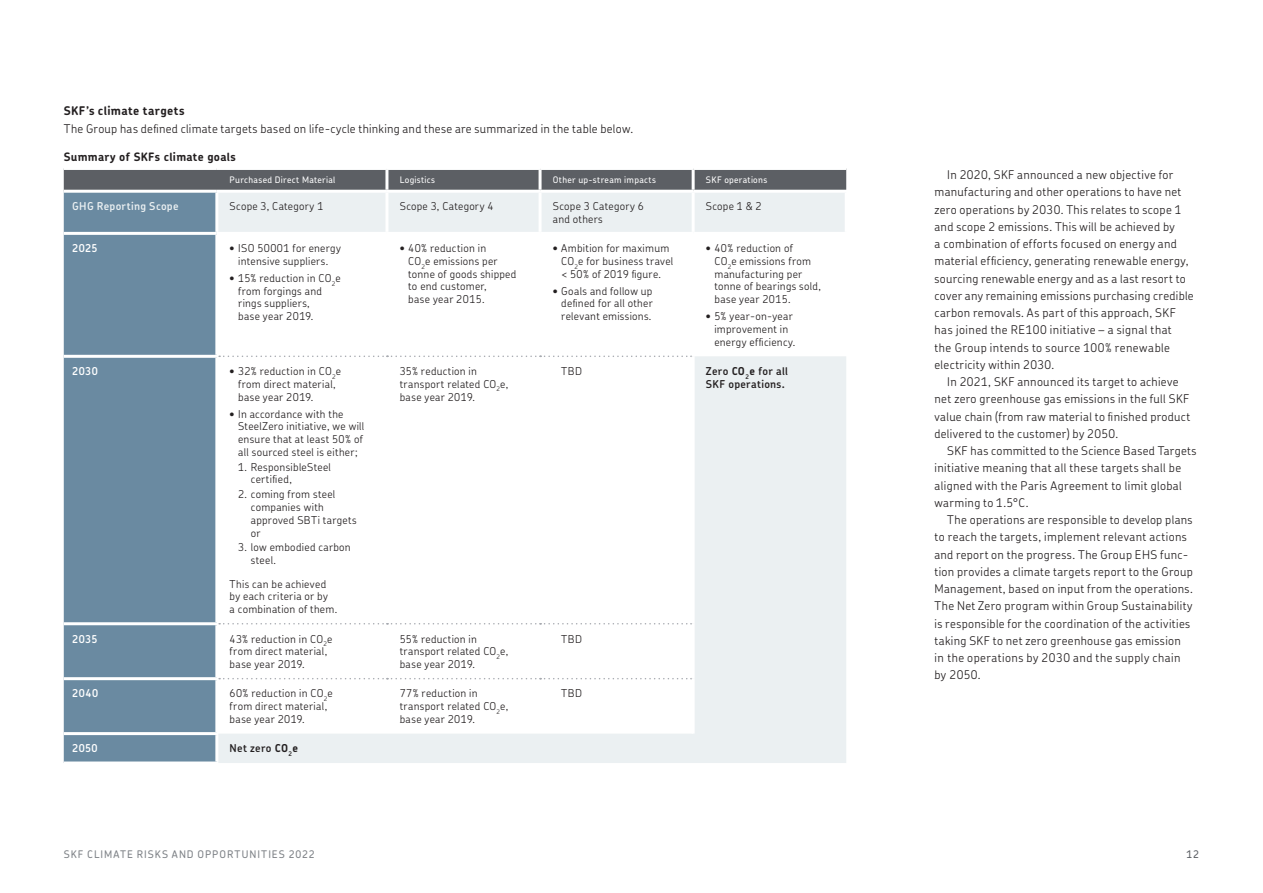
<style>
.page{position:relative;width:1263px;height:893px;background:#fff}
.page>*{position:absolute;margin:0;border:0;box-sizing:border-box;transform-origin:0 0}
.F_02_Bröd_m_indrag{font:300 12px/17.2px "SKF Chevin OT";letter-spacing:.03em;color:#231f20}
.F_01_Bröd_u_indrag{font:300 12px "SKF Chevin OT";letter-spacing:.025em;color:#231f20}
.F_03_Mell_1{font:700 12px "SKF Chevin OT";letter-spacing:.035em;color:#231f20}
.B_17_N_Mell_1{font:700 11.7px "SKF Chevin OT";letter-spacing:.025em;color:#231f20}
.B_21_N_T_Text{font:300 10.8px/12.8px "SKF Chevin OT";letter-spacing:.03em;color:#231f20}
.B_22_N_T_Fet{font:600 10.8px/12.8px "SKF Chevin OT";letter-spacing:.025em;color:#231f20}
.B_22_N_T_Fet-2{font:600 10.8px "SKF Chevin OT";letter-spacing:.035em;color:#fff}
.B_22_N_T_Fet-3{font:600 10.8px "SKF Chevin OT";letter-spacing:.025em;color:#ebf0f2}
.t1{font:500 10.5px "SKF Chevin OT";letter-spacing:.09em;color:#7d8186}
.t2{font:500 10.5px "SKF Chevin OT";color:#5c5f64}
.B_23_N_T__Huvud{font:500 9px "SKF Chevin OT";letter-spacing:.035em;color:#fff}
.s1{font-weight:700}
</style>
<div class="page">
<div style="left:64px;top:170px;width:782px;height:20px;background:#5c5f64"></div>
<div style="left:64px;top:193px;width:151px;height:568px;background:#6a8aa1"></div>
<svg style="left:218px;top:193px;width:628px;height:570px"></svg>
<hr style="left:64px;top:355px;width:154px;height:3px;background:#fff">
<hr style="left:64px;top:622px;width:154px;height:3px;background:#fff">
<hr style="left:64px;top:677px;width:154px;height:3px;background:#fff">
<hr style="left:64px;top:732px;width:154px;height:3px;background:#fff">
<svg style="left:219px;top:623px;width:473px;height:1px"></svg>
<svg style="left:219px;top:678px;width:473px;height:1px"></svg>
<svg style="left:219px;top:356px;width:473px;height:1px"></svg>
<hr style="left:845px;top:193px;width:3px;height:39px;background:#fff">
<hr style="left:64px;top:232px;width:153px;height:3px;background:#fff">
<hr style="left:217px;top:232px;width:170px;height:3px;background:#fff">
<hr style="left:387px;top:232px;width:153px;height:3px;background:#fff">
<hr style="left:540px;top:232px;width:153px;height:3px;background:#fff">
<hr style="left:693px;top:232px;width:155px;height:3px;background:#fff">
<hr style="left:692px;top:235px;width:3px;height:121px;background:#fff">
<hr style="left:692px;top:356px;width:3px;height:268px;background:#fff">
<hr style="left:692px;top:624px;width:3px;height:55px;background:#fff">
<hr style="left:692px;top:679px;width:3px;height:55px;background:#fff">
<hr style="left:692px;top:170px;width:3px;height:20px;background:#fff">
<hr style="left:385px;top:170px;width:3px;height:20px;background:#fff">
<svg style="left:538px;top:170px;width:4px;height:20px"></svg>
<hr style="left:385px;top:193px;width:3px;height:39px;background:#fff">
<hr style="left:692px;top:193px;width:3px;height:39px;background:#fff">
<hr style="left:538px;top:193px;width:4px;height:39px;background:#fff">
<p class="F_03_Mell_1" style="left:64px;top:100px;width:122px">SKF’s climate targets</p>
<p class="F_01_Bröd_u_indrag" style="left:64px;top:117px;width:571px">The Group has defined climate targets based on life-cycle thinking and these are summarized in the table below.</p>
<p class="B_17_N_Mell_1" style="left:64px;top:146px;width:174px">Summary of SKFs climate goals</p>
<p class="B_23_N_T__Huvud" style="left:230px;top:171px;width:107px">Purchased Direct Material</p>
<p class="B_23_N_T__Huvud" style="left:400px;top:171px;width:37px">Logistics</p>
<p class="B_23_N_T__Huvud" style="left:553px;top:171px;width:105px">Other up-stream impacts</p>
<p class="B_23_N_T__Huvud" style="left:706px;top:171px;width:63px">SKF operations</p>
<p class="B_22_N_T_Fet-3" style="left:72px;top:196px;width:108px">GHG Reporting Scope</p>
<p class="B_21_N_T_Text" style="left:230px;top:198px;width:95px">Scope 3, Category 1</p>
<p class="B_21_N_T_Text" style="left:400px;top:198px;width:95px">Scope 3, Category 4</p>
<p class="B_21_N_T_Text" style="left:553px;top:198px;width:93px">Scope 3 Category 6 and others</p>
<p class="B_21_N_T_Text" style="left:706px;top:198px;width:57px">Scope 1 &amp; 2</p>
<p class="B_22_N_T_Fet-2" style="left:72px;top:238px;width:27px">2025</p>
<p class="B_21_N_T_Text" style="left:230px;top:240px;width:113px;text-align:center">• ISO 50001 for energy intensive suppliers.</p>
<p class="B_21_N_T_Text" style="left:238px;top:270px;width:104px;text-indent:-8px">• 15% reduction in CO<sub>2</sub>e from forgings and rings suppliers,<br>base year 2019.</p>
<p class="B_21_N_T_Text" style="left:408px;top:240px;width:110px;text-indent:-9px">• 40% reduction in<br>CO<sub>2</sub>e emissions per tonne of goods shipped to end customer,<br>base year 2015.</p>
<p class="B_21_N_T_Text" style="left:561px;top:240px;width:113px;text-indent:-9px">• Ambition for maximum<br>CO<sub>2</sub>e for business travel &lt; 50% of 2019 figure.</p>
<p class="B_21_N_T_Text" style="left:714px;top:240px;width:108px;text-indent:-9px">• 40% reduction of<br>CO<sub>2</sub>e emissions from manufacturing per tonne of bearings sold, base year 2015.</p>
<p class="B_21_N_T_Text" style="left:714px;top:308px;width:83px;text-indent:-9px">• 5% year-on-year improvement in energy efficiency.</p>
<p class="B_21_N_T_Text" style="left:561px;top:283px;width:93px;text-align:justify;text-indent:-9px">• Goals and follow up defined for all other relevant emissions.</p>
<p class="B_22_N_T_Fet-2" style="left:72px;top:361px;width:27px">2030</p>
<p class="B_21_N_T_Text" style="left:238px;top:363px;width:104px;text-indent:-9px">• 32% reduction in CO<sub>2</sub>e from direct material, base year 2019.</p>
<p class="B_21_N_T_Text" style="left:238px;top:406px;width:128px;text-indent:-9px">• In accordance with the<br>SteelZero initiative, we will ensure that at least 50% of all sourced steel is either;</p>
<p class="B_21_N_T_Text" style="left:251px;top:459px;width:82px;text-indent:-13px">1. ResponsibleSteel certified,</p>
<p class="B_21_N_T_Text" style="left:251px;top:487px;width:107px;text-indent:-13px">2. coming from steel companies with approved SBTi targets or</p>
<p class="B_21_N_T_Text" style="left:251px;top:540px;width:101px;text-indent:-13px">3. low embodied carbon steel.</p>
<p class="B_21_N_T_Text" style="left:230px;top:576px;width:109px">This can be achieved by each criteria or by<br>a combination of them.</p>
<p class="B_21_N_T_Text" style="left:400px;top:363px;width:110px">35% reduction in transport related CO<sub>2</sub>e, base year 2019.</p>
<p class="B_21_N_T_Text" style="left:561px;top:363px;width:22px">TBD</p>
<p class="B_22_N_T_Fet" style="left:706px;top:364px;width:83px">Zero <span class="s1">CO</span><sub>2</sub><span class="s1">e</span> for all<br>SKF operations.</p>
<p class="B_22_N_T_Fet-2" style="left:72px;top:629px;width:27px">2035</p>
<p class="B_21_N_T_Text" style="left:230px;top:631px;width:104px">43% reduction in CO<sub>2</sub>e from direct material, base year 2019.</p>
<p class="B_21_N_T_Text" style="left:400px;top:631px;width:110px">55% reduction in transport related CO<sub>2</sub>e, base year 2019.</p>
<p class="B_21_N_T_Text" style="left:561px;top:631px;width:22px">TBD</p>
<p class="B_22_N_T_Fet-2" style="left:72px;top:683px;width:27px">2040</p>
<p class="B_21_N_T_Text" style="left:230px;top:686px;width:105px">60% reduction in CO<sub>2</sub>e from direct material, base year 2019.</p>
<p class="B_21_N_T_Text" style="left:400px;top:686px;width:110px">77% reduction in transport related CO<sub>2</sub>e, base year 2019.</p>
<p class="B_21_N_T_Text" style="left:561px;top:686px;width:22px">TBD</p>
<p class="B_22_N_T_Fet-2" style="left:72px;top:738px;width:27px">2050</p>
<p class="B_22_N_T_Fet" style="left:230px;top:741px;width:70px">Net zero <span class="s1">CO</span><sub>2</sub><span class="s1">e</span></p>
<p class="F_02_Bröd_m_indrag" style="left:934px;top:164px;width:261px;text-indent:13px">In 2020, SKF announced a new objective for manufacturing and other operations to have net zero operations by 2030. This relates to scope 1 and scope 2 emissions. This will be achieved by<br>a combination of efforts focused on energy and material efficiency, generating renewable energy, sourcing renewable energy and as a last resort to cover any remaining emissions purchasing credible carbon removals. As part of this approach, SKF has joined the RE100 initiative – a signal that<br>the Group intends to source 100% renewable electricity within 2030.</p>
<p class="F_02_Bröd_m_indrag" style="left:934px;top:371px;width:257px;text-indent:13px">In 2021, SKF announced its target to achieve net zero greenhouse gas emissions in the full SKF value chain (from raw material to finished product delivered to the customer) by 2050.</p>
<p class="F_02_Bröd_m_indrag" style="left:934px;top:440px;width:264px;text-indent:13px">SKF has committed to the Science Based Targets initiative meaning that all these targets shall be aligned with the Paris Agreement to limit global warming to 1.5°C.</p>
<p class="F_02_Bröd_m_indrag" style="left:934px;top:509px;width:260px;text-indent:13px">The operations are responsible to develop plans to reach the targets, implement relevant actions and report on the progress. The Group EHS func&shy;tion provides a climate targets report to the Group Management, based on input from the operations.<br>The Net Zero program within Group Sustainability is responsible for the coordination of the activities taking SKF to net zero greenhouse gas emission in the operations by 2030 and the supply chain by 2050.</p>
<p class="t1" style="left:64px;top:845px;width:252px">SKF CLIMATE RISKS AND OPPORTUNITIES 2022</p>
<p class="t2" style="left:1186px;top:845px;width:14px">12</p>
</div>
